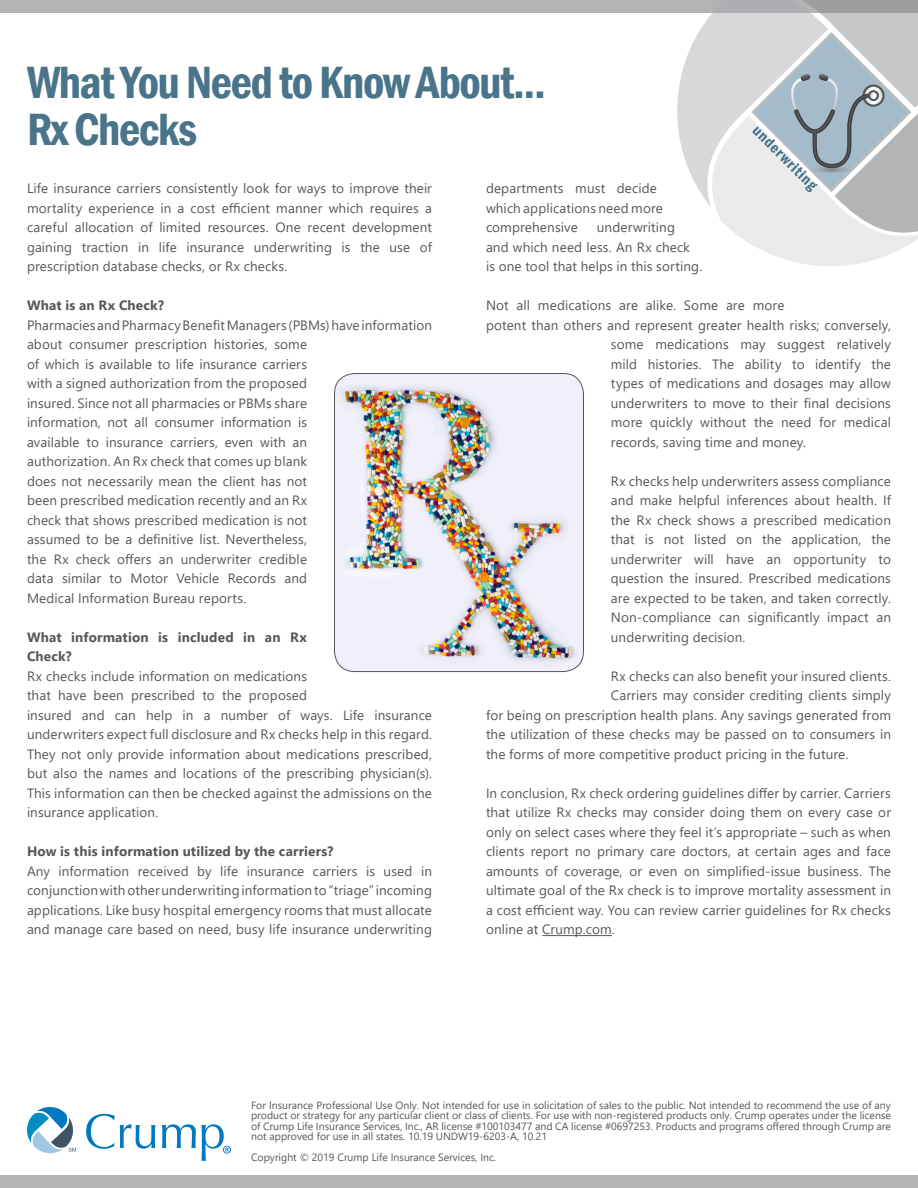
<style>
.page{position:relative;width:918px;height:1188px;background:#fff}
.page>*{position:absolute;margin:0;border:0;box-sizing:border-box;transform-origin:0 0}
.t1{font:600 condensed 46.5px "Franklin Gothic";letter-spacing:-.03em;color:#49748a}
.t2{font:13.5px/19.5px "Segoe UI";letter-spacing:.01em;color:#54575a;text-align:justify}
.t3{font:700 13.5px/19.5px "Segoe UI";letter-spacing:.01em;color:#54575a}
.t4{font:10.5px/10.5px "Segoe UI";color:#54575a;text-align:justify}
</style>
<div class="page">
<svg style="left:86px;top:1114px;width:69px;height:35px"></svg>
<svg style="left:162px;top:1124px;width:69px;height:37px"></svg>
<svg style="left:27px;top:1107px;width:49px;height:47px"></svg>
<div style="left:0;top:0;width:918px;height:13px;background:#b2b3b5"></div>
<svg style="left:677px;top:0;width:241px;height:266px"></svg>
<div style="left:0;top:1175px;width:918px;height:13px;background:#b2b3b5"></div>
<hr style="left:542px;top:935px;width:70px;height:1px;background:#54575a">
<img style="left:334px;top:374px;width:250px;height:298px">
<div style="left:334px;top:373px;width:250px;height:299px;border:1px solid #54575a;border-radius:20px"></div>
<p class="t1" style="left:27px;top:52px;width:520px">What You Need to Know About...</p>
<p class="t1" style="left:27px;top:98px;width:172px">Rx Checks</p>
<p class="t2" style="left:27px;top:178px;width:407px">Life insurance carriers consistently look for ways to improve their mortality experience in a cost efficient manner which requires a careful allocation of limited resources. One recent development gaining traction in life insurance underwriting is the use of prescription database checks, or Rx checks.</p>
<p class="t3" style="left:27px;top:295px;width:139px">What is an Rx Check?</p>
<p class="t2" style="left:27px;top:314px;width:407px;text-align:left">Pharmacies and Pharmacy Benefit Managers (PBMs) have information about consumer prescription histories, some<br>of which is available to life insurance carriers<br>with a signed authorization from the proposed<br>insured. Since not all pharmacies or PBMs share<br>information, not all consumer information is<br>available to insurance carriers, even with an<br>authorization. An Rx check that comes up blank<br>does not necessarily mean the client has not<br>been prescribed medication recently and an Rx<br>check that shows prescribed medication is not<br>assumed to be a definitive list. Nevertheless,<br>the Rx check offers an underwriter credible<br>data similar to Motor Vehicle Records and<br>Medical Information Bureau reports.</p>
<p class="t3" style="left:27px;top:626px;width:282px">What information is included in an Rx<br>Check?</p>
<p class="t2" style="left:27px;top:665px;width:407px;text-align:left">Rx checks include information on medications<br>that have been prescribed to the proposed<br>insured and can help in a number of ways. Life insurance underwriters expect full disclosure and Rx checks help in this regard.<br>They not only provide information about medications prescribed, but also the names and locations of the prescribing physician(s).<br>This information can then be checked against the admissions on the insurance application.</p>
<p class="t3" style="left:27px;top:841px;width:308px">How is this information utilized by the carriers?</p>
<p class="t2" style="left:27px;top:860px;width:407px">Any information received by life insurance carriers is used in conjunction with other underwriting information to “triage” incoming applications. Like busy hospital emergency rooms that must allocate and manage care based on need, busy life insurance underwriting</p>
<p class="t2" style="left:486px;top:178px;width:179px;text-align:left">departments must decide which applications need more comprehensive</p>
<p class="t2" style="left:486px;top:217px;width:218px;text-align:left;text-indent:111px">underwriting<br>and which need less. An Rx check is one tool that helps in this sorting.</p>
<p class="t2" style="left:486px;top:295px;width:300px">Not all medications are alike. Some are more</p>
<p class="t2" style="left:486px;top:314px;width:407px">potent than others and represent greater health risks; conversely,</p>
<p class="t2" style="left:611px;top:334px;width:282px">some medications may suggest relatively</p>
<p class="t2" style="left:611px;top:353px;width:282px">mild histories. The ability to identify the</p>
<p class="t2" style="left:611px;top:373px;width:282px">types of medications and dosages may allow</p>
<p class="t2" style="left:611px;top:392px;width:282px">underwriters to move to their final decisions</p>
<p class="t2" style="left:611px;top:412px;width:282px">more quickly without the need for medical</p>
<p class="t2" style="left:611px;top:431px;width:197px">records, saving time and money.</p>
<p class="t2" style="left:611px;top:470px;width:282px">Rx checks help underwriters assess compliance and make helpful inferences about health. If the Rx check shows a prescribed medication that is not listed on the application, the underwriter will have an opportunity to question the insured. Prescribed medications are expected to be taken, and taken correctly.<br>Non-compliance can significantly impact an underwriting decision.</p>
<p class="t2" style="left:611px;top:665px;width:282px">Rx checks can also benefit your insured clients.</p>
<p class="t2" style="left:611px;top:685px;width:282px">Carriers may consider crediting clients simply</p>
<p class="t2" style="left:486px;top:704px;width:406px">for being on prescription health plans. Any savings generated from</p>
<p class="t2" style="left:486px;top:724px;width:407px">the utilization of these checks may be passed on to consumers in</p>
<p class="t2" style="left:486px;top:743px;width:364px">the forms of more competitive product pricing in the future.</p>
<p class="t2" style="left:486px;top:782px;width:407px">In conclusion, Rx check ordering guidelines differ by carrier. Carriers that utilize Rx checks may consider doing them on every case or only on select cases where they feel it’s appropriate – such as when clients report no primary care doctors, at certain ages and face amounts of coverage, or even on simplified-issue business. The ultimate goal of the Rx check is to improve mortality assessment in a cost efficient way. You can review carrier guidelines for Rx checks online at Crump.com.</p>
<p class="t4" style="left:251px;top:1099px;width:641px">For Insurance Professional Use Only. Not intended for use in solicitation of sales to the public. Not intended to recommend the use of any product or strategy for any particular client or class of clients. For use with non-registered products only. Crump operates under the license of Crump Life Insurance Services, Inc., AR license #100103477 and CA license #0697253. Products and programs offered through Crump are not approved for use in all states. 10.19 UNDW19-6203-A, 10.21</p>
<p class="t4" style="left:251px;top:1151px;width:247px">Copyright © 2019 Crump Life Insurance Services, Inc.</p>
</div>
